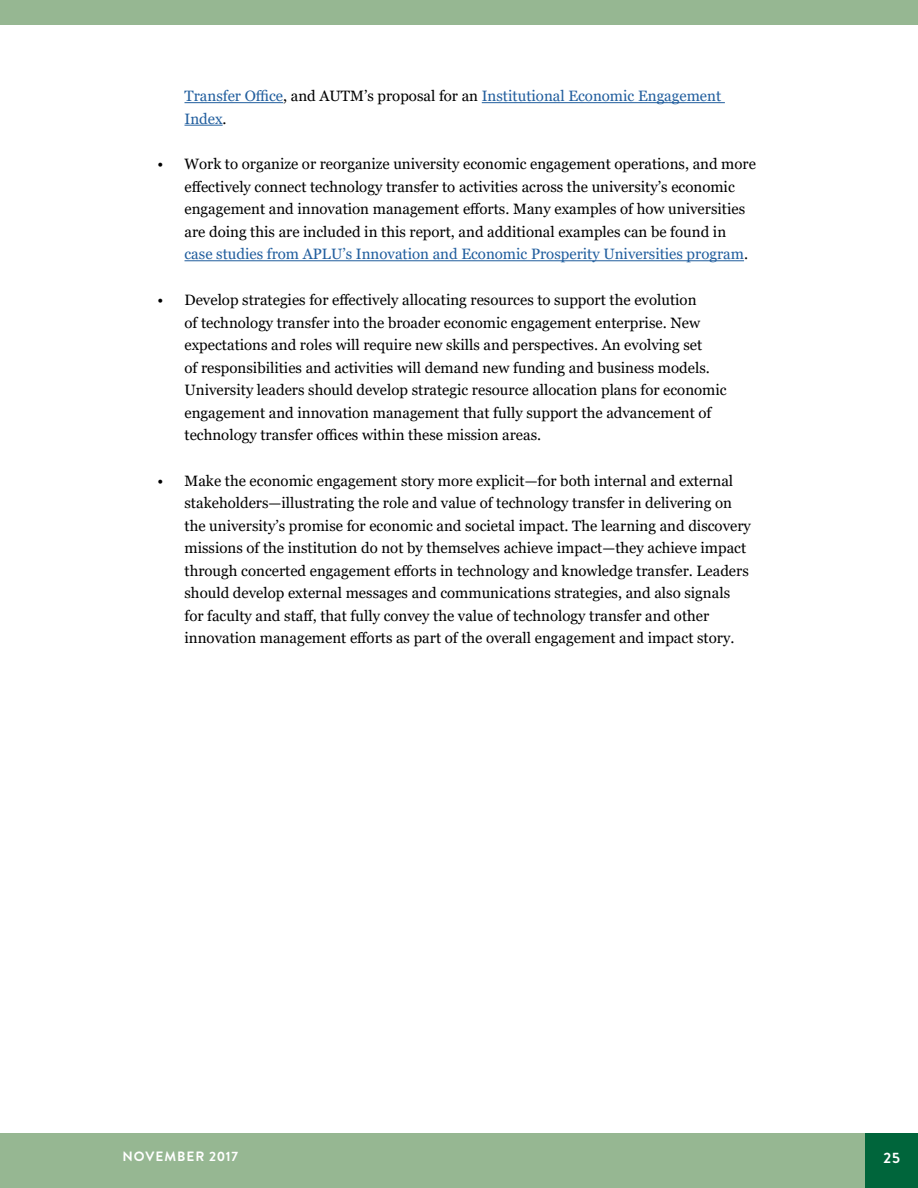
<style>
.page{position:relative;width:918px;height:1188px;background:#fff}
.page>*{position:absolute;margin:0;border:0;box-sizing:border-box;transform-origin:0 0}
.t1{font:15px/22.5px "Georgia";color:#000}
.t2{font:15px/22.5px "Georgia";color:#215e9e}
.t3{font:700 15px "Brandon Grotesque";color:#fff}
.t4{font:700 13.5px "Brandon Grotesque";letter-spacing:.075em;color:#fff}
.s1{color:#000}
.s2{color:#215e9e}
</style>
<div class="page">
<div style="left:0;top:1133px;width:918px;height:55px;background:#96b792"></div>
<div style="left:0;top:0;width:918px;height:25px;background:#96b792"></div>
<div style="left:866px;top:1133px;width:52px;height:55px;background:#00653b"></div>
<hr style="left:184px;top:102px;width:99px;height:1px;background:#215e9e">
<hr style="left:482px;top:102px;width:243px;height:1px;background:#215e9e">
<hr style="left:184px;top:125px;width:39px;height:1px;background:#215e9e">
<hr style="left:184px;top:260px;width:560px;height:1px;background:#215e9e">
<p class="t2" style="left:184px;top:85px;width:538px">Transfer Office<span class="s1">, and AUTM’s proposal for an</span> Institutional Economic Engagement<br>Index<span class="s1">.</span></p>
<p class="t1" style="left:184px;top:153px;width:573px;text-indent:-27px">• Work to organize or reorganize university economic engagement operations, and more effectively connect technology transfer to activities across the university’s economic engagement and innovation management efforts. Many examples of how universities are doing this are included in this report, and additional examples can be found in <span class="s2">case studies from APLU’s Innovation and Economic Prosperity Universities program</span>.</p>
<p class="t1" style="left:185px;top:289px;width:544px;text-indent:-27px">• Develop strategies for effectively allocating resources to support the evolution<br>of technology transfer into the broader economic engagement enterprise. New expectations and roles will require new skills and perspectives. An evolving set<br>of responsibilities and activities will demand new funding and business models.<br>University leaders should develop strategic resource allocation plans for economic engagement and innovation management that fully support the advancement of technology transfer offices within these mission areas.</p>
<p class="t1" style="left:185px;top:470px;width:568px;text-indent:-27px">• Make the economic engagement story more explicit—for both internal and external stakeholders—illustrating the role and value of technology transfer in delivering on the university’s promise for economic and societal impact. The learning and discovery missions of the institution do not by themselves achieve impact—they achieve impact through concerted engagement efforts in technology and knowledge transfer. Leaders should develop external messages and communications strategies, and also signals for faculty and staff, that fully convey the value of technology transfer and other innovation management efforts as part of the overall engagement and impact story.</p>
<p class="t4" style="left:122px;top:1147px;width:117px">NOVEMBER 2017</p>
<p class="t3" style="left:884px;top:1148px;width:18px">25</p>
</div>
